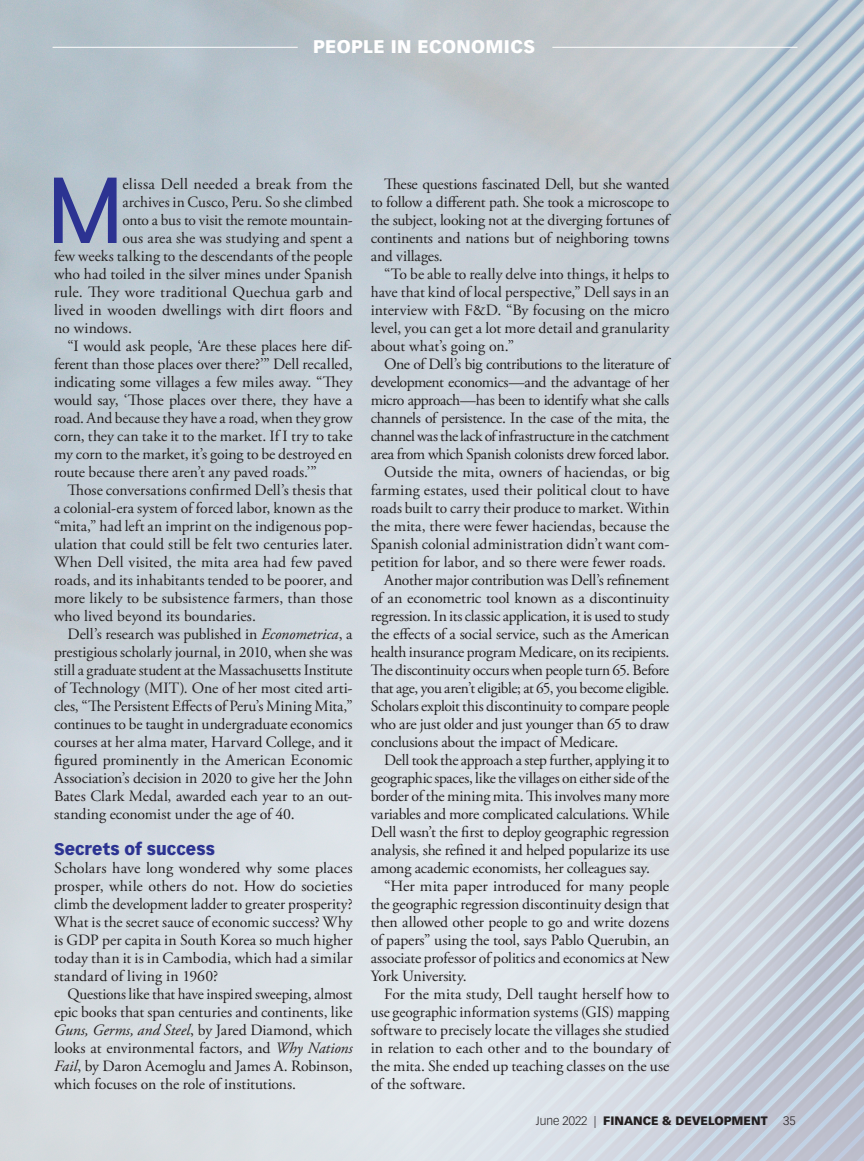
<style>
.page{position:relative;width:864px;height:1161px;background:#fff}
.page>*{position:absolute;margin:0;border:0;box-sizing:border-box;transform-origin:0 0}
.GLOBAL_-_Feature_Int{font:500 90.45px "Satoshi";color:#2c3392}
.GLOBAL_-_Department{font:900 18px "Vectora LT Std";letter-spacing:.02em;color:#fff}
.GLOBAL_-_Subhead{font:900 16.5px "Vectora LT Std";letter-spacing:.005em;color:#2c3392}
.GLOBAL_-_Body_Copy{font:15.75px/18px "Adobe Garamond Pro";letter-spacing:-.005em;color:#231f20;text-align:justify}
.GLOBAL_-_Feature_Int-2{font:15.75px "Adobe Garamond Pro";letter-spacing:.005em;color:#231f20}
.GLOBAL_-_Folio__Righ{font:900 12px "Vectora LT Std";color:#231f20}
.GLOBAL_-_Folio__Righ-2{font:300 12px "Vectora LT Std";color:#231f20}
.s1{font-style:italic}
.s2{font-weight:300}
</style>
<div class="page">
<img style="left:0;top:0;width:30px;height:1161px">
<img style="left:30px;top:0;width:834px;height:1161px">
<hr style="left:53px;top:47px;width:245px;height:1px;background:#fff">
<hr style="left:552px;top:47px;width:245px;height:1px;background:#fff">
<p class="GLOBAL_-_Department" style="left:313px;top:36px;width:223px">PEOPLE IN ECONOMICS</p>
<p class="GLOBAL_-_Feature_Int" style="left:46px;top:147px;width:79px">M</p>
<p class="GLOBAL_-_Feature_Int-2" style="left:122px;top:175px;width:232px">elissa Dell needed a break from the</p>
<p class="GLOBAL_-_Feature_Int-2" style="left:122px;top:193px;width:232px">archives in Cusco, Peru. So she climbed</p>
<p class="GLOBAL_-_Feature_Int-2" style="left:122px;top:211px;width:232px">onto a bus to visit the remote mountain-</p>
<p class="GLOBAL_-_Feature_Int-2" style="left:122px;top:229px;width:232px">ous area she was studying and spent a</p>
<p class="GLOBAL_-_Feature_Int-2" style="left:54px;top:247px;width:300px">few weeks talking to the descendants of the people</p>
<p class="GLOBAL_-_Feature_Int-2" style="left:54px;top:265px;width:300px">who had toiled in the silver mines under Spanish</p>
<p class="GLOBAL_-_Feature_Int-2" style="left:54px;top:283px;width:300px">rule. They wore traditional Quechua garb and</p>
<p class="GLOBAL_-_Feature_Int-2" style="left:54px;top:301px;width:300px">lived in wooden dwellings with dirt floors and</p>
<p class="GLOBAL_-_Feature_Int-2" style="left:54px;top:319px;width:80px">no windows.</p>
<p class="GLOBAL_-_Body_Copy" style="left:54px;top:338px;width:300px;text-indent:14px">“I would ask people, ‘Are these places here dif&shy;ferent than those places over there?’” Dell recalled, indicating some villages a few miles away. “They would say, ‘Those places over there, they have a road. And because they have a road, when they grow corn, they can take it to the market. If I try to take my corn to the market, it’s going to be destroyed en route because there aren’t any paved roads.’”</p>
<p class="GLOBAL_-_Body_Copy" style="left:54px;top:482px;width:300px;text-indent:14px">Those conversations confirmed Dell’s thesis that a colonial-era system of forced labor, known as the “mita,” had left an imprint on the indigenous pop&shy;ulation that could still be felt two centuries later.<br>When Dell visited, the mita area had few paved roads, and its inhabitants tended to be poorer, and more likely to be subsistence farmers, than those who lived beyond its boundaries.</p>
<p class="GLOBAL_-_Body_Copy" style="left:54px;top:626px;width:300px;text-indent:14px">Dell’s research was published in <span class="s1">Econometrica</span>, a prestigious scholarly journal, in 2010, when she was still a graduate student at the Massachusetts Institute of Technology (MIT). One of her most cited arti&shy;cles, “The Persistent Effects of Peru’s Mining Mita,” continues to be taught in undergraduate economics courses at her alma mater, Harvard College, and it figured prominently in the American Economic Association’s decision in 2020 to give her the John Bates Clark Medal, awarded each year to an out&shy;standing economist under the age of 40.</p>
<p class="GLOBAL_-_Subhead" style="left:54px;top:839px;width:162px">Secrets of success</p>
<p class="GLOBAL_-_Body_Copy" style="left:54px;top:860px;width:300px">Scholars have long wondered why some places prosper, while others do not. How do societies climb the development ladder to greater prosperity?<br>What is the secret sauce of economic success? Why is GDP per capita in South Korea so much higher today than it is in Cambodia, which had a similar standard of living in 1960?</p>
<p class="GLOBAL_-_Body_Copy" style="left:54px;top:986px;width:300px;text-indent:14px">Questions like that have inspired sweeping, almost epic books that span centuries and continents, like <span class="s1">Guns, Germs, and Steel</span>, by Jared Diamond, which looks at environmental factors, and <span class="s1">Why Nations Fail</span>, by Daron Acemoglu and James A. Robinson, which focuses on the role of institutions.</p>
<p class="GLOBAL_-_Body_Copy" style="left:371px;top:176px;width:300px;text-indent:14px">These questions fascinated Dell, but she wanted to follow a different path. She took a microscope to the subject, looking not at the diverging fortunes of continents and nations but of neighboring towns and villages.</p>
<p class="GLOBAL_-_Body_Copy" style="left:371px;top:266px;width:300px;text-indent:14px">“To be able to really delve into things, it helps to have that kind of local perspective,” Dell says in an interview with F&amp;D. “By focusing on the micro level, you can get a lot more detail and granularity about what’s going on.”</p>
<p class="GLOBAL_-_Body_Copy" style="left:371px;top:356px;width:300px;text-indent:14px">One of Dell’s big contributions to the literature of development economics—and the advantage of her micro approach—has been to identify what she calls channels of persistence. In the case of the mita, the channel was the lack of infrastructure in the catchment area from which Spanish colonists drew forced labor.</p>
<p class="GLOBAL_-_Body_Copy" style="left:371px;top:464px;width:300px;text-indent:14px">Outside the mita, owners of haciendas, or big farming estates, used their political clout to have roads built to carry their produce to market. Within the mita, there were fewer haciendas, because the Spanish colonial administration didn’t want com&shy;petition for labor, and so there were fewer roads.</p>
<p class="GLOBAL_-_Body_Copy" style="left:371px;top:572px;width:300px;text-indent:14px">Another major contribution was Dell’s refinement of an econometric tool known as a discontinuity regression. In its classic application, it is used to study the effects of a social service, such as the American health insurance program Medicare, on its recipients.<br>The discontinuity occurs when people turn 65. Before that age, you aren’t eligible; at 65, you become eligible.<br>Scholars exploit this discontinuity to compare people who are just older and just younger than 65 to draw conclusions about the impact of Medicare.</p>
<p class="GLOBAL_-_Body_Copy" style="left:371px;top:752px;width:300px;text-indent:14px">Dell took the approach a step further, applying it to geographic spaces, like the villages on either side of the border of the mining mita. This involves many more variables and more complicated calculations. While Dell wasn’t the first to deploy geographic regression analysis, she refined it and helped popularize its use among academic economists, her colleagues say.</p>
<p class="GLOBAL_-_Body_Copy" style="left:371px;top:878px;width:300px;text-indent:14px">“Her mita paper introduced for many people the geographic regression discontinuity design that then allowed other people to go and write dozens of papers” using the tool, says Pablo Querubin, an associate professor of politics and economics at New York University.</p>
<p class="GLOBAL_-_Body_Copy" style="left:371px;top:986px;width:300px;text-indent:14px">For the mita study, Dell taught herself how to use geographic information systems (GIS) mapping software to precisely locate the villages she studied in relation to each other and to the boundary of the mita. She ended up teaching classes on the use of the software.</p>
<p class="GLOBAL_-_Folio__Righ" style="left:536px;top:1113px;width:233px"><span class="s2">June 2022 |</span> FINANCE &amp; DEVELOPMENT</p>
<p class="GLOBAL_-_Folio__Righ-2" style="left:783px;top:1114px;width:14px">35</p>
</div>
